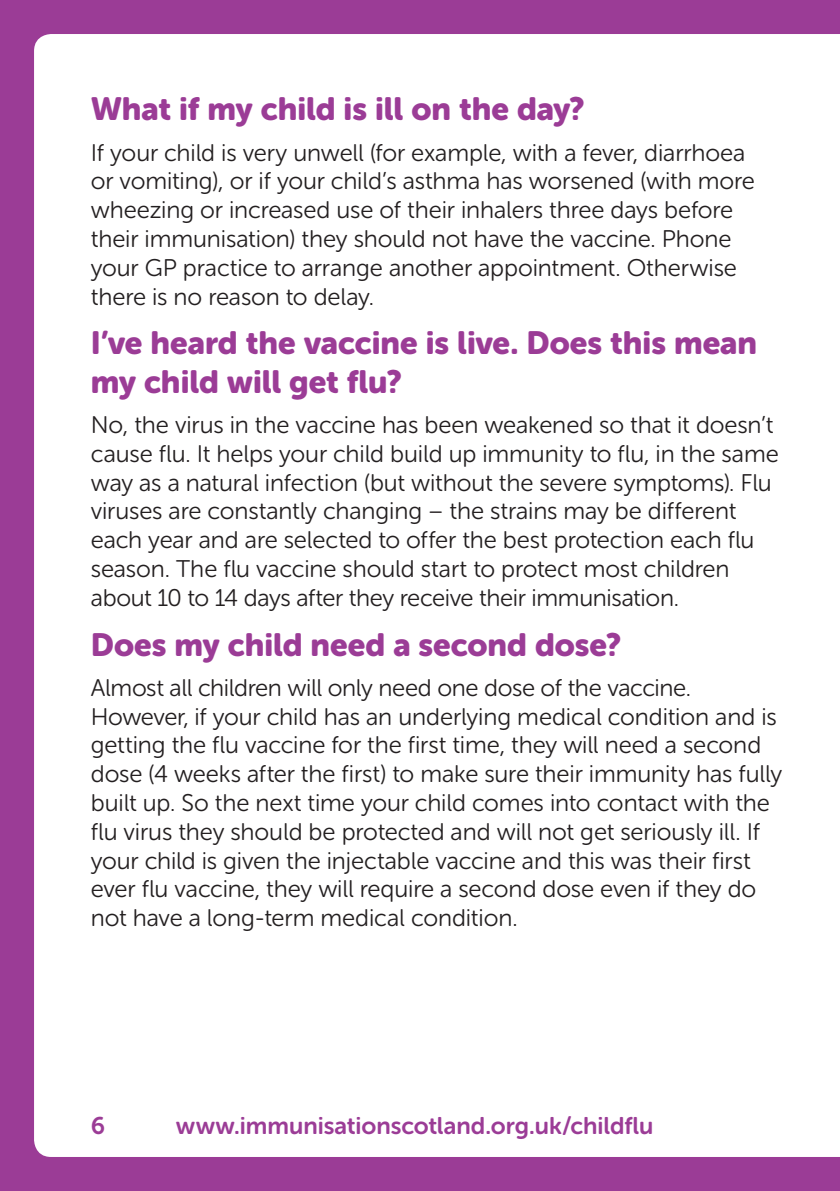
<style>
.page{position:relative;width:840px;height:1191px;background:#fff}
.page>*{position:absolute;margin:0;border:0;box-sizing:border-box;transform-origin:0 0}
.Body_copy{font:32px/38.4px "Museo Sans Rounded 900";color:#9b3c96}
.Body_copy-2{font:24px/28.8px "Museo Sans Rounded 300";letter-spacing:-.005em;color:#231f20}
.t1{font:24px "Museo Sans Rounded 700";color:#9b3c96}
</style>
<div class="page">
<div style="left:0;top:0;width:839px;height:1191px;background:#9b3c96"></div>
<div style="left:34px;top:34px;width:805px;height:1123px;background:#fff"></div>
<p class="Body_copy" style="left:91px;top:90px;width:495px">What if my child is ill on the day?</p>
<p class="Body_copy-2" style="left:91px;top:138px;width:665px">If your child is very unwell (for example, with a fever, diarrhoea or vomiting), or if your child’s asthma has worsened (with more wheezing or increased use of their inhalers three days before their immunisation) they should not have the vaccine. Phone your GP practice to arrange another appointment. Otherwise there is no reason to delay.</p>
<p class="Body_copy" style="left:91px;top:324px;width:667px">I’ve heard the vaccine is live. Does this mean my child will get flu?</p>
<p class="Body_copy-2" style="left:91px;top:410px;width:689px">No, the virus in the vaccine has been weakened so that it doesn’t cause flu. It helps your child build up immunity to flu, in the same way as a natural infection (but without the severe symptoms). Flu viruses are constantly changing – the strains may be different each year and are selected to offer the best protection each flu season. The flu vaccine should start to protect most children about 10 to 14 days after they receive their immunisation.</p>
<p class="Body_copy" style="left:91px;top:625px;width:532px">Does my child need a second dose?</p>
<p class="Body_copy-2" style="left:91px;top:673px;width:692px">Almost all children will only need one dose of the vaccine.<br>However, if your child has an underlying medical condition and is getting the flu vaccine for the first time, they will need a second dose (4 weeks after the first) to make sure their immunity has fully built up. So the next time your child comes into contact with the flu virus they should be protected and will not get seriously ill. If your child is given the injectable vaccine and this was their first ever flu vaccine, they will require a second dose even if they do not have a long-term medical condition.</p>
<p class="t1" style="left:91px;top:1112px;width:16px">6</p>
<p class="t1" style="left:176px;top:1112px;width:478px">www.immunisationscotland.org.uk/childflu</p>
</div>
